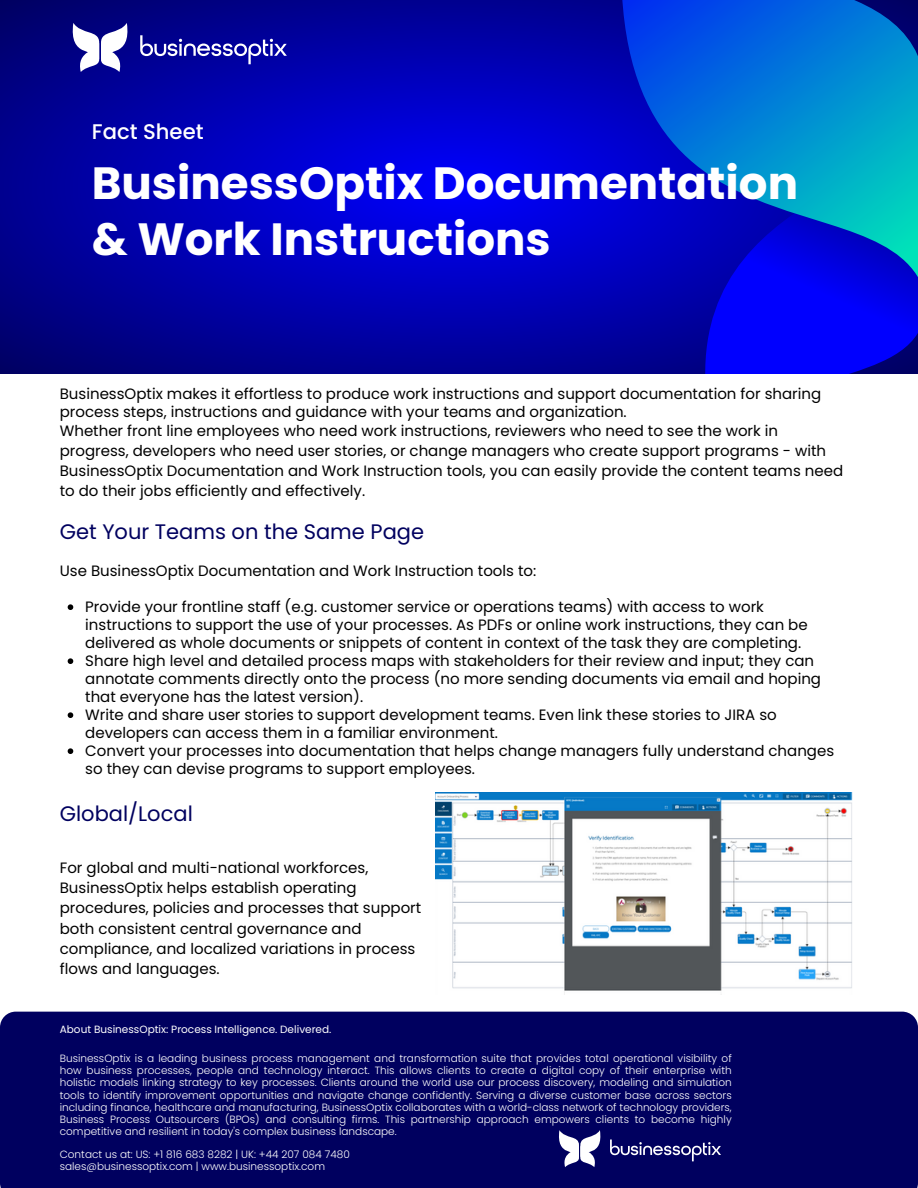
<style>
.page{position:relative;width:918px;height:1188px;background:#fff}
.page>*{position:absolute;margin:0;border:0;box-sizing:border-box;transform-origin:0 0}
.t1{font:700 45.15px/56.2px "Poppins";color:#fff}
.t2{font:500 21.15px "Poppins";color:#fff}
.t3{font:21px "Poppins";color:#00005f}
.t4{font:15px/20.2px "Poppins";color:#000}
.t5{font:300 10.5px/12.3px "Poppins";color:#fff;text-align:justify}
.t6{font:10.5px "Poppins";color:#fff}
</style>
<div class="page">
<svg style="left:0;top:0;width:654px;height:374px;background:#0000ae"></svg>
<svg style="left:68px;top:23px;width:64px;height:49px"></svg>
<svg style="left:140px;top:35px;width:147px;height:29px;background:#3333ac"></svg>
<svg style="left:654px;top:298px;width:264px;height:76px;background:#0000e0"></svg>
<svg style="left:571px;top:0;width:347px;height:298px;background:#0046ce"></svg>
<svg style="left:68px;top:604px;width:5px;height:6px"></svg>
<svg style="left:68px;top:658px;width:5px;height:6px"></svg>
<svg style="left:68px;top:712px;width:5px;height:6px"></svg>
<svg style="left:68px;top:748px;width:5px;height:6px"></svg>
<div style="left:0;top:1012px;width:918px;height:176px;background:#00005f"></div>
<svg style="left:556px;top:1130px;width:48px;height:37px"></svg>
<svg style="left:610px;top:1140px;width:111px;height:21px;background:#353580"></svg>
<img style="left:435px;top:793px;width:417px;height:201px">
<p class="t2" style="left:92px;top:117px;width:113px">Fact Sheet</p>
<p class="t1" style="left:92px;top:155px;width:708px">BusinessOptix Documentation &amp; Work Instructions</p>
<p class="t4" style="left:60px;top:384px;width:763px;line-height:18px">BusinessOptix makes it effortless to produce work instructions and support documentation for sharing process steps, instructions and guidance with your teams and organization.</p>
<p class="t4" style="left:60px;top:420px;width:785px">Whether front line employees who need work instructions, reviewers who need to see the work in progress, developers who need user stories, or change managers who create support programs - with BusinessOptix Documentation and Work Instruction tools, you can easily provide the content teams need to do their jobs efficiently and effectively.</p>
<p class="t3" style="left:60px;top:517px;width:366px">Get Your Teams on the Same Page</p>
<p class="t4" style="left:60px;top:561px;width:478px">Use BusinessOptix Documentation and Work Instruction tools to:</p>
<p class="t4" style="left:85px;top:598px;width:724px;line-height:18px">Provide your frontline staff (e.g. customer service or operations teams) with access to work instructions to support the use of your processes. As PDFs or online work instructions, they can be delivered as whole documents or snippets of content in context of the task they are completing.</p>
<p class="t4" style="left:85px;top:652px;width:737px;line-height:18px">Share high level and detailed process maps with stakeholders for their review and input; they can annotate comments directly onto the process (no more sending documents via email and hoping that everyone has the latest version).</p>
<p class="t4" style="left:85px;top:706px;width:693px;line-height:18px">Write and share user stories to support development teams. Even link these stories to JIRA so developers can access them in a familiar environment.</p>
<p class="t4" style="left:85px;top:742px;width:750px;line-height:18px">Convert your processes into documentation that helps change managers fully understand changes so they can devise programs to support employees.</p>
<p class="t3" style="left:60px;top:799px;width:135px">Global/Local</p>
<p class="t4" style="left:60px;top:857px;width:363px">For global and multi-national workforces, BusinessOptix helps establish operating procedures, policies and processes that support both consistent central governance and compliance, and localized variations in process flows and languages.</p>
<p class="t6" style="left:60px;top:1022px;width:273px">About BusinessOptix: Process Intelligence. Delivered.</p>
<p class="t5" style="left:60px;top:1052px;width:673px">BusinessOptix is a leading business process management and transformation suite that provides total operational visibility of how business processes, people and technology interact. This allows clients to create a digital copy of their enterprise with holistic models linking strategy to key processes. Clients around the world use our process discovery, modeling and simulation tools to identify improvement opportunities and navigate change confidently. Serving a diverse customer base across sectors including finance, healthcare and manufacturing, BusinessOptix collaborates with a world-class network of technology providers, Business Process Outsourcers (BPOs) and consulting firms. This partnership approach empowers clients to become highly competitive and resilient in today's complex business landscape.</p>
<p class="t5" style="left:60px;top:1148px;width:292px">Contact us at: US: +1 816 683 8282 | UK: +44 207 084 7480</p>
<p class="t5" style="left:60px;top:1160px;width:267px">sales@businessoptix.com | www.businessoptix.com</p>
</div>
